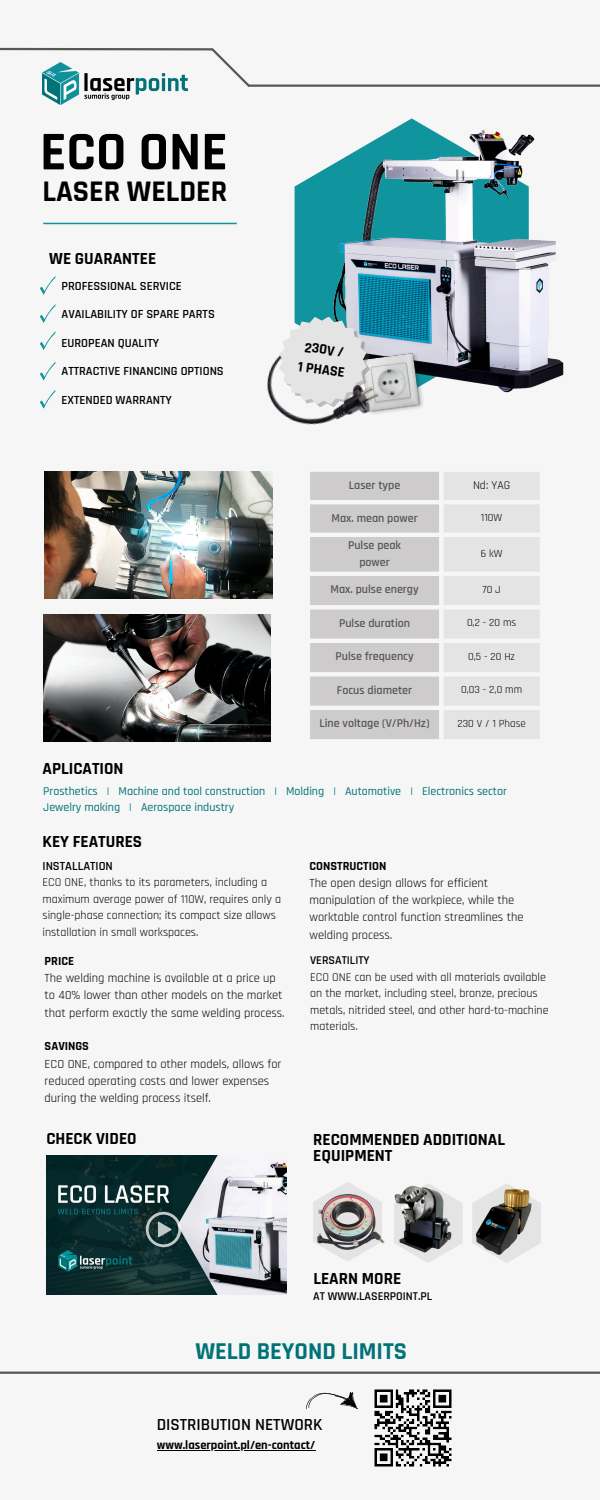
<style>
.page{position:relative;width:600px;height:1500px;background:#f6f6f6}
.page>*{position:absolute;margin:0;border:0;box-sizing:border-box;transform-origin:0 0}
.t1{font:700 55.1px "Rajdhani";color:#000}
.t2{font:700 30.3px "Rajdhani";color:#000}
.t3{font:700 24.5px "Rajdhani";color:#007378}
.t4{font:700 17.1px/16.5px "Rajdhani";color:#000}
.t5{font:600 17.1px "Rajdhani";color:#000}
.t6{font:700 14.5px/20.2px "Rajdhani";color:#000}
.t7{font:12.5px/17.2px "Rajdhani";color:#000}
.t8{font:600 12.5px "Rajdhani";color:#000}
.t9{font:700 12.5px "Rajdhani";color:#000}
.t10{font:12px/16.5px "Rajdhani";color:#000}
.t11{font:600 12px "Rajdhani";color:#575757}
.t12{font:500 12px/16.5px "Rajdhani";color:#007378}
.t13{font:600 12px "Rajdhani";color:#000}
.t14{font:11px "Rajdhani";color:#000}
</style>
<div class="page">
<img style="left:43px;top:89px;width:144px;height:15px">
<hr style="left:248px;top:85px;width:352px;height:2px;background:#575757">
<svg style="left:0;top:47px;width:252px;height:42px"></svg>
<hr style="left:0;top:1372px;width:600px;height:2px;background:#575757">
<img style="left:45px;top:472px;width:227px;height:126px">
<svg style="left:40px;top:276px;width:16px;height:19px"></svg>
<svg style="left:40px;top:304px;width:16px;height:19px"></svg>
<svg style="left:40px;top:332px;width:16px;height:18px"></svg>
<svg style="left:40px;top:362px;width:16px;height:18px"></svg>
<svg style="left:40px;top:390px;width:16px;height:18px"></svg>
<img style="left:43px;top:615px;width:227px;height:126px">
<svg style="left:310px;top:472px;width:230px;height:267px"></svg>
<hr style="left:43px;top:223px;width:194px;height:1px;background:#10949d">
<img style="left:47px;top:1156px;width:240px;height:138px">
<svg style="left:146px;top:1212px;width:35px;height:35px"></svg>
<div style="left:295px;top:168px;width:31px;height:146px;background:#10949d"></div>
<img style="left:326px;top:118px;width:238px;height:275px">
<img style="left:413px;top:350px;width:15px;height:59px">
<img style="left:252px;top:314px;width:161px;height:161px">
<img style="left:374px;top:1389px;width:78px;height:78px">
<svg style="left:306px;top:1392px;width:52px;height:18px"></svg>
<hr style="left:157px;top:1450px;width:158px;height:1px;background:#000">
<svg style="left:494px;top:1183px;width:26px;height:80px"></svg>
<svg style="left:415px;top:1183px;width:26px;height:80px"></svg>
<svg style="left:313px;top:1182px;width:56px;height:80px"></svg>
<img style="left:318px;top:1195px;width:61px;height:54px">
<img style="left:472px;top:1188px;width:69px;height:67px">
<img style="left:379px;top:1184px;width:83px;height:71px">
<p class="t1" style="left:40px;top:118px;width:189px">ECO ONE</p>
<p class="t2" style="left:42px;top:173px;width:186px">LASER WELDER</p>
<p class="t4" style="left:49px;top:250px;width:108px">WE GUARANTEE</p>
<p class="t8" style="left:62px;top:278px;width:122px">PROFESSIONAL SERVICE</p>
<p class="t8" style="left:62px;top:307px;width:155px">AVAILABILITY OF SPARE PARTS</p>
<p class="t8" style="left:62px;top:335px;width:99px">EUROPEAN QUALITY</p>
<p class="t8" style="left:62px;top:364px;width:164px">ATTRACTIVE FINANCING OPTIONS</p>
<p class="t8" style="left:62px;top:392px;width:112px">EXTENDED WARRANTY</p>
<p class="t6" style="left:302px;top:337px;width:49px;rotate:8deg">230V /<br>1 PHASE</p>
<p class="t11" style="left:349px;top:478px;width:53px">Laser type</p>
<p class="t10" style="left:473px;top:477px;width:39px">Nd: YAG</p>
<p class="t11" style="left:331px;top:511px;width:88px">Max. mean power</p>
<h1 class="t14" style="left:481px;top:511px;width:23px">110W</h1>
<h2 class="t11" style="left:348px;top:538px;width:55px">Pulse peak</h2>
<p class="t11" style="left:359px;top:554px;width:32px">power</p>
<h4 class="t14" style="left:481px;top:546px;width:23px">6 kW</h4>
<p class="t11" style="left:330px;top:582px;width:90px">Max. pulse energy</p>
<p class="t14" style="left:483px;top:582px;width:20px">70 J</p>
<h5 class="t11" style="left:339px;top:616px;width:73px">Pulse duration</h5>
<p class="t14" style="left:467px;top:616px;width:51px">0,2 - 20 ms</p>
<h5 class="t11" style="left:335px;top:649px;width:80px">Pulse frequency</h5>
<p class="t14" style="left:468px;top:649px;width:48px">0,5 - 20 Hz</p>
<p class="t11" style="left:337px;top:683px;width:77px">Focus diameter</p>
<h4 class="t14" style="left:461px;top:683px;width:62px">0,03 - 2,0 mm</h4>
<p class="t11" style="left:319px;top:716px;width:112px">Line voltage (V/Ph/Hz)</p>
<p class="t14" style="left:457px;top:716px;width:70px">230 V / 1 Phase</p>
<p class="t4" style="left:43px;top:761px;width:83px">APLICATION</p>
<p class="t12" style="left:43px;top:783px;width:465px">Prosthetics | Machine and tool construction | Molding | Automotive | Electronics sector<br>Jewelry making | Aerospace industry</p>
<p class="t4" style="left:43px;top:834px;width:101px">KEY FEATURES</p>
<p class="t8" style="left:43px;top:858px;width:72px">INSTALLATION</p>
<p class="t10" style="left:43px;top:874px;width:240px">ECO ONE, thanks to its parameters, including a maximum average power of 110W, requires only a single-phase connection; its compact size allows installation in small workspaces.</p>
<p class="t9" style="left:45px;top:953px;width:31px">PRICE</p>
<p class="t7" style="left:45px;top:970px;width:242px">The welding machine is available at a price up to 40% lower than other models on the market that perform exactly the same welding process.</p>
<p class="t9" style="left:45px;top:1039px;width:46px">SAVINGS</p>
<p class="t7" style="left:45px;top:1055px;width:238px">ECO ONE, compared to other models, allows for reduced operating costs and lower expenses during the welding process itself.</p>
<p class="t4" style="left:46px;top:1131px;width:92px">CHECK VIDEO</p>
<p class="t9" style="left:310px;top:858px;width:78px">CONSTRUCTION</p>
<p class="t7" style="left:310px;top:875px;width:215px">The open design allows for efficient manipulation of the workpiece, while the worktable control function streamlines the welding process.</p>
<p class="t13" style="left:310px;top:953px;width:61px">VERSATILITY</p>
<p class="t10" style="left:310px;top:969px;width:240px">ECO ONE can be used with all materials available on the market, including steel, bronze, precious metals, nitrided steel, and other hard-to-machine materials.</p>
<h6 class="t4" style="left:313px;top:1131px;width:193px">RECOMMENDED ADDITIONAL<br>EQUIPMENT</h6>
<p class="t4" style="left:313px;top:1271px;width:89px">LEARN MORE</p>
<p class="t13" style="left:313px;top:1288px;width:121px">AT WWW.LASERPOINT.PL</p>
<h4 class="t3" style="left:195px;top:1336px;width:213px">WELD BEYOND LIMITS</h4>
<p class="t5" style="left:157px;top:1414px;width:167px">DISTRIBUTION NETWORK</p>
<h4 class="t9" style="left:157px;top:1437px;width:160px">www.laserpoint.pl/en-contact/</h4>
</div>
